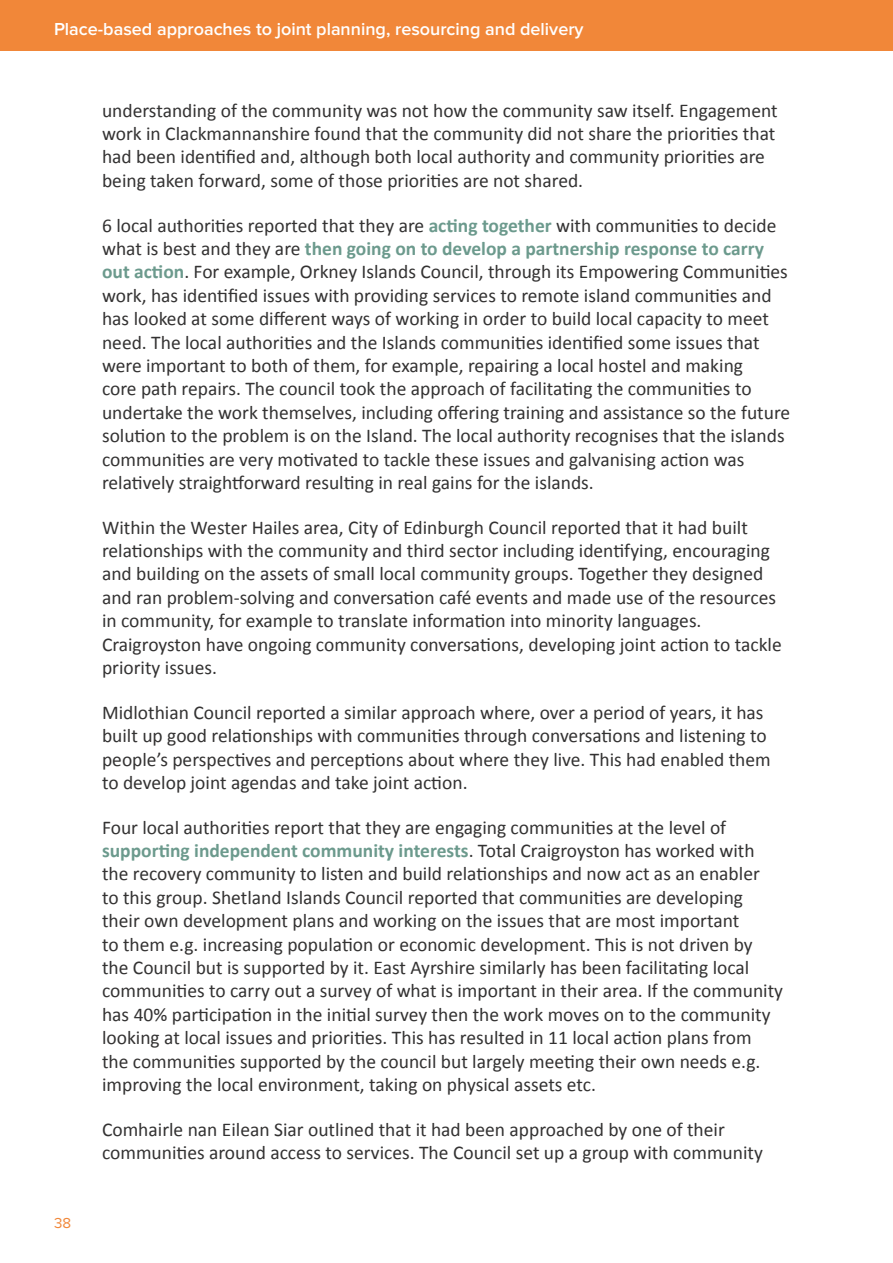
<style>
.page{position:relative;width:893px;height:1263px;background:#fff}
.page>*{position:absolute;margin:0;border:0;box-sizing:border-box;transform-origin:0 0}
.t1{font:19.5px/23.4px "Calibri";color:#333232}
.t2{font:600 18px "Proxima Nova";color:#fff}
.t3{font:15px "Proxima Nova";color:#f18739}
.s1{font-weight:700;color:#6c9a8d}
</style>
<div class="page">
<div style="left:0;top:0;width:893px;height:51px;background:#f18739"></div>
<p class="t2" style="left:54px;top:19px;width:531px">Place-based approaches to joint planning, resourcing and delivery</p>
<p class="t3" style="left:54px;top:1214px;width:19px">38</p>
<p class="t1" style="left:102px;top:99px;width:677px">understanding of the community was not how the community saw itself. Engagement work in Clackmannanshire found that the community did not share the priorities that had been identified and, although both local authority and community priorities are being taken forward, some of those priorities are not shared.</p>
<p class="t1" style="left:102px;top:213px;width:690px">6 local authorities reported that they are <span class="s1">acting together</span> with communities to decide what is best and they are <span class="s1">then going on to develop a partnership response to carry out action</span>. For example, Orkney Islands Council, through its Empowering Communities work, has identified issues with providing services to remote island communities and has looked at some different ways of working in order to build local capacity to meet need. The local authorities and the Islands communities identified some issues that were important to both of them, for example, repairing a local hostel and making<br>core path repairs. The council took the approach of facilitating the communities to undertake the work themselves, including offering training and assistance so the future solution to the problem is on the Island. The local authority recognises that the islands communities are very motivated to tackle these issues and galvanising action was relatively straightforward resulting in real gains for the islands.</p>
<p class="t1" style="left:102px;top:515px;width:681px">Within the Wester Hailes area, City of Edinburgh Council reported that it had built relationships with the community and third sector including identifying, encouraging and building on the assets of small local community groups. Together they designed and ran problem-solving and conversation café events and made use of the resources in community, for example to translate information into minority languages.<br>Craigroyston have ongoing community conversations, developing joint action to tackle priority issues.</p>
<p class="t1" style="left:102px;top:701px;width:670px">Midlothian Council reported a similar approach where, over a period of years, it has built up good relationships with communities through conversations and listening to people’s perspectives and perceptions about where they live. This had enabled them to develop joint agendas and take joint action.</p>
<p class="t1" style="left:102px;top:815px;width:682px">Four local authorities report that they are engaging communities at the level of <span class="s1">supporting independent community interests</span>. Total Craigroyston has worked with the recovery community to listen and build relationships and now act as an enabler<br>to this group. Shetland Islands Council reported that communities are developing their own development plans and working on the issues that are most important<br>to them e.g. increasing population or economic development. This is not driven by the Council but is supported by it. East Ayrshire similarly has been facilitating local communities to carry out a survey of what is important in their area. If the community has 40% participation in the initial survey then the work moves on to the community looking at local issues and priorities. This has resulted in 11 local action plans from<br>the communities supported by the council but largely meeting their own needs e.g. improving the local environment, taking on physical assets etc.</p>
<p class="t1" style="left:102px;top:1117px;width:662px">Comhairle nan Eilean Siar outlined that it had been approached by one of their communities around access to services. The Council set up a group with community</p>
</div>
